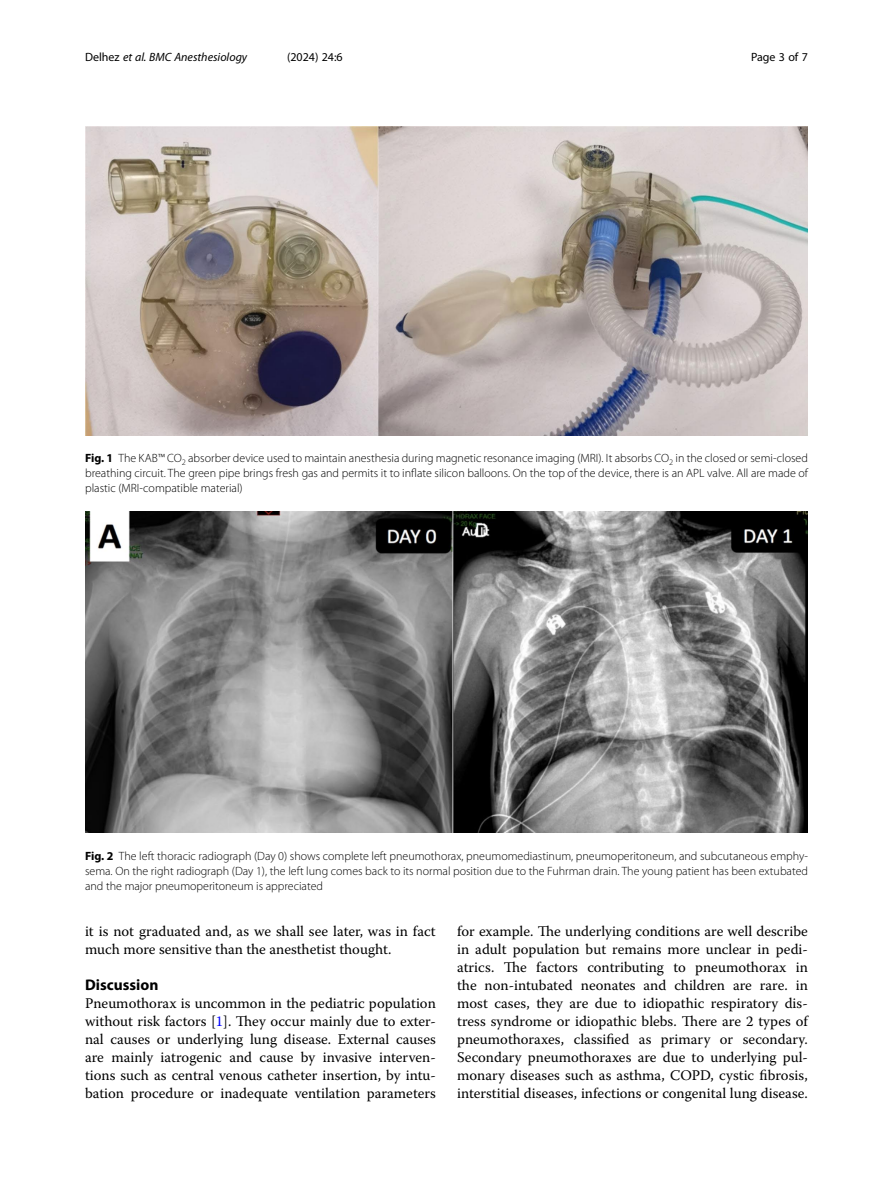
<style>
.page{position:relative;width:893px;height:1191px;background:#fff}
.page>*{position:absolute;margin:0;border:0;box-sizing:border-box;transform-origin:0 0}
.Head_1{font:700 15.45px "Myriad Pro";color:#000}
.Body_Text{font:14.7px/18px "Warnock Pro";color:#000;text-align:justify}
.Body_Text_Indent{font:14.7px/18px "Warnock Pro";color:#000}
.Figure_Caption{font:300 12px/15px "Myriad Pro";color:#000;text-align:justify}
.t1{font:italic 12px "Myriad Pro";color:#000}
.t2{font:12px "Myriad Pro";color:#000}
.s1{font-style:normal}
.s2{font-weight:700}
.s3{color:#00f}
</style>
<div class="page">
<img style="left:85px;top:512px;width:723px;height:320px">
<img style="left:85px;top:126px;width:723px;height:309px">
<p class="t1" style="left:85px;top:50px;width:164px"><span class="s1">Delhez</span> et al. BMC Anesthesiology</p>
<p class="t2" style="left:287px;top:50px;width:57px">(2024) 24:6</p>
<p class="t2" style="left:751px;top:50px;width:58px">Page 3 of 7</p>
<p class="Figure_Caption" style="left:85px;top:451px;width:724px"><span class="s2">Fig. 1</span> The KAB™ CO<sub>2</sub> absorber device used to maintain anesthesia during magnetic resonance imaging (MRI). It absorbs CO<sub>2</sub> in the closed or semi-closed breathing circuit. The green pipe brings fresh gas and permits it to inflate silicon balloons. On the top of the device, there is an APL valve. All are made of plastic (MRI-compatible material)</p>
<p class="Figure_Caption" style="left:85px;top:848px;width:724px"><span class="s2">Fig. 2</span> The left thoracic radiograph (Day 0) shows complete left pneumothorax, pneumomediastinum, pneumoperitoneum, and subcutaneous emphy&shy;sema. On the right radiograph (Day 1), the left lung comes back to its normal position due to the Fuhrman drain. The young patient has been extubated and the major pneumoperitoneum is appreciated</p>
<p class="Body_Text_Indent" style="left:85px;top:922px;width:352px">it is not graduated and, as we shall see later, was in fact much more sensitive than the anesthetist thought.</p>
<p class="Head_1" style="left:85px;top:975px;width:75px">Discussion</p>
<p class="Body_Text" style="left:85px;top:994px;width:352px">Pneumothorax is uncommon in the pediatric population without risk factors [<span class="s3">1</span>]. They occur mainly due to exter&shy;nal causes or underlying lung disease. External causes are mainly iatrogenic and cause by invasive interven&shy;tions such as central venous catheter insertion, by intu&shy;bation procedure or inadequate ventilation parameters</p>
<p class="Body_Text" style="left:457px;top:922px;width:352px">for example. The underlying conditions are well describe in adult population but remains more unclear in pedi&shy;atrics. The factors contributing to pneumothorax in the non-intubated neonates and children are rare. in most cases, they are due to idiopathic respiratory dis&shy;tress syndrome or idiopathic blebs. There are 2 types of pneumothoraxes, classified as primary or secondary.<br>Secondary pneumothoraxes are due to underlying pul&shy;monary diseases such as asthma, COPD, cystic fibrosis, interstitial diseases, infections or congenital lung disease.</p>
</div>
